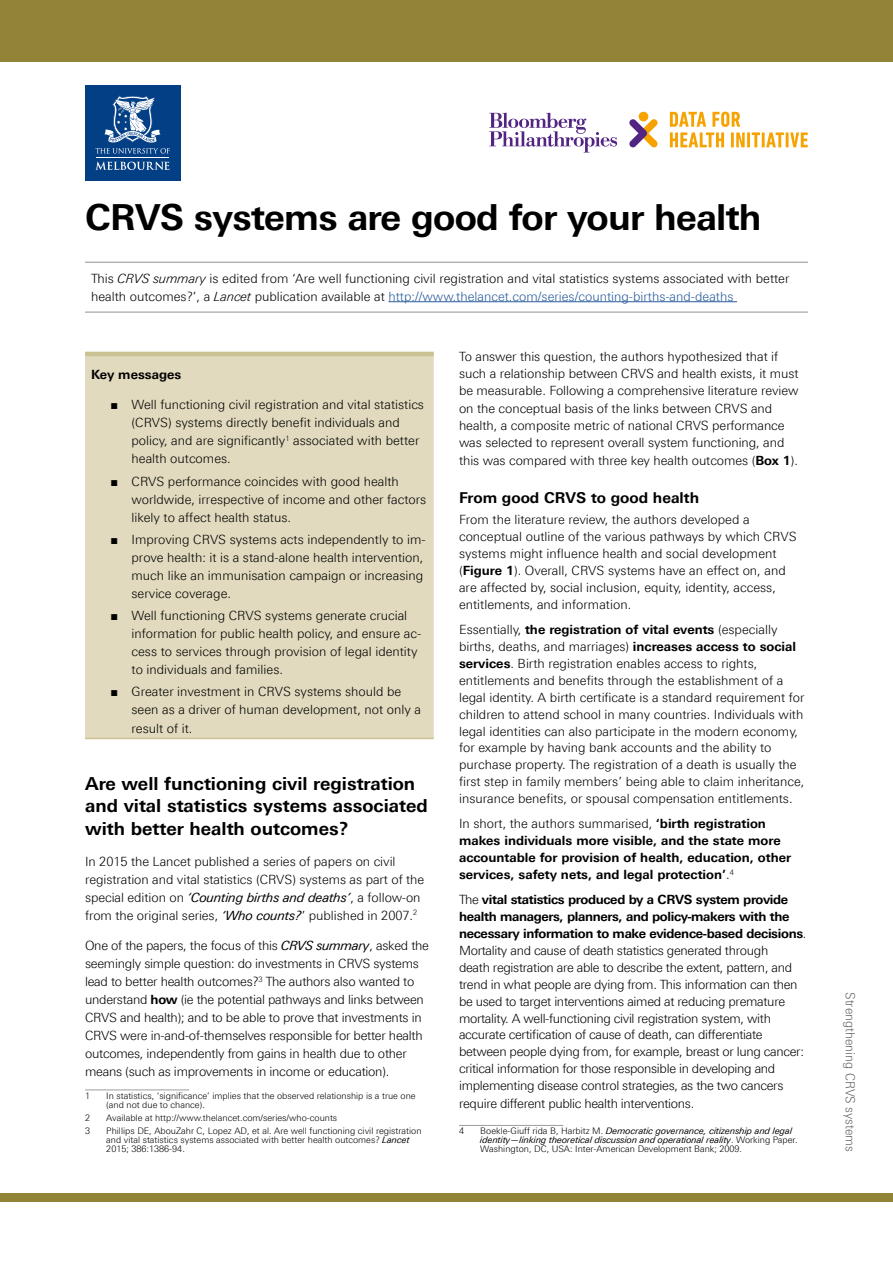
<style>
.page{position:relative;width:893px;height:1263px;background:#fff}
.page>*{position:absolute;margin:0;border:0;box-sizing:border-box;transform-origin:0 0}
.t1{font:700 36px "Linotype Univers 630";letter-spacing:-.02em;color:#000}
.t2{font:700 18px/22.5px "Linotype Univers 630";color:#000}
.t3{font:700 15px "Linotype Univers 630";color:#000}
.t4{font:300 12.75px/18px "Linotype Univers 330";color:#000}
.t5{font:300 12.75px/17px "Linotype Univers 330";letter-spacing:-.025em;color:#000}
.t6{font:300 12.75px/18px "Linotype Univers 330";letter-spacing:-.02em;color:#000}
.t7{font:700 12.75px/17px "Linotype Univers 630";letter-spacing:-.015em;color:#000}
.t8{font:300 12.75px "Linotype Univers 330";color:#646363;scale:.95 1}
.t9{font:300 9px/9px "Linotype Univers 330";color:#000}
.t10{font:italic 9px/9px "Linotype Univers 431";color:#000}
.s1{font-family:"Linotype Univers 331 Light It";font-weight:400}
.s2{color:#275b9b}
.s3{font-family:"Arial";font-weight:400}
.s4{font-family:"Linotype Univers 431";font-weight:400;font-style:italic}
.s5{font-family:"Linotype Univers 630";font-weight:700}
.s6{font-family:"Linotype Univers 330";font-weight:300}
.s7{font-family:"Linotype Univers 330";font-weight:300;font-style:normal}
</style>
<div class="page">
<div style="left:0;top:0;width:893px;height:62px;background:#918436"></div>
<svg style="left:670px;top:112px;width:75px;height:35px"></svg>
<hr style="left:747px;top:132px;width:3px;height:15px;background:#f6a200">
<svg style="left:752px;top:132px;width:8px;height:15px"></svg>
<hr style="left:762px;top:132px;width:3px;height:15px;background:#f6a200">
<svg style="left:766px;top:132px;width:42px;height:15px"></svg>
<svg style="left:489px;top:113px;width:128px;height:40px"></svg>
<svg style="left:629px;top:119px;width:29px;height:28px"></svg>
<div style="left:639px;top:112px;width:9px;height:9px;background:#f6a200;border-radius:50%"></div>
<div style="left:85px;top:85px;width:95px;height:95px;background:#033f85"></div>
<hr style="left:96px;top:157px;width:73px;height:1px;background:#fff">
<svg style="left:95px;top:162px;width:74px;height:8px"></svg>
<svg style="left:95px;top:95px;width:75px;height:59px"></svg>
<div style="left:0;top:1193px;width:893px;height:8px;background:#918436"></div>
<hr style="left:85px;top:262px;width:723px;height:1px;background:#9d9d9c">
<hr style="left:85px;top:312px;width:723px;height:1px;background:#9d9d9c">
<hr style="left:388px;top:301px;width:349px;height:1px;background:#275b9b">
<div style="left:85px;top:356px;width:349px;height:382px;background:#e1dabe"></div>
<hr style="left:85px;top:352px;width:349px;height:4px;background:#cbc294">
<hr style="left:85px;top:738px;width:349px;height:1px;background:#cbc294">
<hr style="left:85px;top:1089px;width:104px;height:1px;background:#9d9d9c">
<hr style="left:459px;top:1125px;width:104px;height:1px;background:#9d9d9c">
<h1 class="t1" style="left:85px;top:196px;width:678px">CRVS systems are good for your health</h1>
<p class="t4" style="left:91px;top:269px;width:700px">This <span class="s1">CRVS summary</span> is edited from ‘Are well functioning civil registration and vital statistics systems associated with better health outcomes?’, a <span class="s1">Lancet</span> publication available at <span class="s2">http://www.thelancet.com/series/counting-births-and-deaths</span></p>
<p class="t7" style="left:91px;top:366px;width:92px">Key messages</p>
<p class="t4" style="left:132px;top:396px;width:294px;text-indent:-21px"><span class="s3">■</span> Well functioning civil registration and vital statistics (CRVS) systems directly benefit individuals and policy, and are significantly<sup>1</sup> associated with better health outcomes.</p>
<p class="t4" style="left:132px;top:472px;width:296px;text-indent:-21px"><span class="s3">■</span> CRVS performance coincides with good health worldwide, irrespective of income and other factors likely to affect health status.</p>
<p class="t4" style="left:132px;top:530px;width:296px;text-indent:-21px"><span class="s3">■</span> Improving CRVS systems acts independently to im&shy;prove health: it is a stand-alone health intervention, much like an immunisation campaign or increasing service coverage.</p>
<p class="t4" style="left:132px;top:606px;width:291px;text-indent:-21px"><span class="s3">■</span> Well functioning CRVS systems generate crucial information for public health policy, and ensure ac&shy;cess to services through provision of legal identity to individuals and families.</p>
<p class="t4" style="left:132px;top:683px;width:291px;text-indent:-21px"><span class="s3">■</span> Greater investment in CRVS systems should be seen as a driver of human development, not only a result of it.</p>
<h2 class="t2" style="left:85px;top:772px;width:344px">Are well functioning civil registration and vital statistics systems associated with better health outcomes?</h2>
<p class="t4" style="left:85px;top:852px;width:341px">In 2015 the Lancet published a series of papers on civil registration and vital statistics (CRVS) systems as part of the special edition on <span class="s4">‘Counting births and deaths’</span>, a follow-on from the original series, <span class="s4">‘Who counts?</span>’ published in 2007.<sup>2</sup></p>
<p class="t6" style="left:85px;top:937px;width:346px">One of the papers, the focus of this <span class="s4">CRVS summary</span>, asked the seemingly simple question: do investments in CRVS systems lead to better health outcomes?<sup>3</sup> The authors also wanted to understand <span class="s5">how</span> (ie the potential pathways and links between CRVS and health); and to be able to prove that investments in CRVS were in-and-of-themselves responsible for better health outcomes, independently from gains in health due to other means (such as improvements in income or education).</p>
<p class="t9" style="left:85px;top:1091px;width:7px">1</p>
<p class="t9" style="left:106px;top:1091px;width:311px">In statistics, ‘significance’ implies that the observed relationship is a true one (and not due to chance).</p>
<p class="t9" style="left:85px;top:1113px;width:7px">2</p>
<p class="t9" style="left:106px;top:1113px;width:232px">Available at http://www.thelancet.com/series/who-counts</p>
<p class="t9" style="left:85px;top:1126px;width:7px">3</p>
<p class="t9" style="left:106px;top:1126px;width:317px">Phillips DE, AbouZahr C, Lopez AD, et al. Are well functioning civil registration and vital statistics systems associated with better health outcomes? <span class="s4">Lancet<br></span>2015; 386:1386-94.</p>
<p class="t4" style="left:459px;top:348px;width:341px;line-height:17.4px">To answer this question, the authors hypothesized that if such a relationship between CRVS and health exists, it must be measurable. Following a comprehensive literature review on the conceptual basis of the links between CRVS and health, a composite metric of national CRVS performance was selected to represent overall system functioning, and this was compared with three key health outcomes (<span class="s5">Box 1</span>).</p>
<p class="t3" style="left:459px;top:489px;width:242px">From good CRVS to good health</p>
<p class="t4" style="left:459px;top:511px;width:339px;line-height:17px">From the literature review, the authors developed a conceptual outline of the various pathways by which CRVS systems might influence health and social development (<span class="s5">Figure 1</span>). Overall, CRVS systems have an effect on, and are affected by, social inclusion, equity, identity, access, entitlements, and information.</p>
<p class="t7" style="left:459px;top:621px;width:320px"><span class="s6">Essentially,</span> the registration of vital events <span class="s6">(especially</span></p>
<p class="t4" style="left:459px;top:638px;width:347px;line-height:17px">births, deaths, and marriages) <span class="s5">increases access to social services</span>. Birth registration enables access to rights, entitlements and benefits through the establishment of a legal identity. A birth certificate is a standard requirement for children to attend school in many countries. Individuals with legal identities can also participate in the modern economy, for example by having bank accounts and the ability to purchase property. The registration of a death is usually the first step in family members’ being able to claim inheritance, insurance benefits, or spousal compensation entitlements.</p>
<p class="t4" style="left:459px;top:815px;width:308px">In short, the authors summarised, <span class="s5">‘birth registration</span></p>
<p class="t7" style="left:459px;top:832px;width:334px">makes individuals more visible, and the state more accountable for provision of health, education, other services, safety nets, and legal protection’<span class="s6">.</span><sup>4</sup></p>
<p class="t7" style="left:459px;top:891px;width:349px"><span class="s6">The</span> vital statistics produced by a CRVS system provide health managers, planners, and policy-makers with the necessary information to make evidence-based decisions<span class="s6">.</span></p>
<p class="t5" style="left:459px;top:942px;width:346px">Mortality and cause of death statistics generated through<br>death registration are able to describe the extent, pattern, and trend in what people are dying from. This information can then be used to target interventions aimed at reducing premature mortality. A well-functioning civil registration system, with accurate certification of cause of death, can differentiate between people dying from, for example, breast or lung cancer: critical information for those responsible in developing and implementing disease control strategies, as the two cancers require different public health interventions.</p>
<p class="t9" style="left:459px;top:1127px;width:7px">4</p>
<p class="t10" style="left:480px;top:1127px;width:319px"><span class="s7">Boekle-Giuff rida B, Harbitz M.</span> Democratic governance, citizenship and legal identity—linking theoretical discussion and operational reality<span class="s7">. Working Paper.</span></p>
<p class="t9" style="left:480px;top:1145px;width:263px">Washington, DC, USA: Inter-American Development Bank; 2009.</p>
<p class="t8" style="left:858px;top:992px;width:170px;rotate:90deg">Strengthening CRVS systems</p>
</div>
